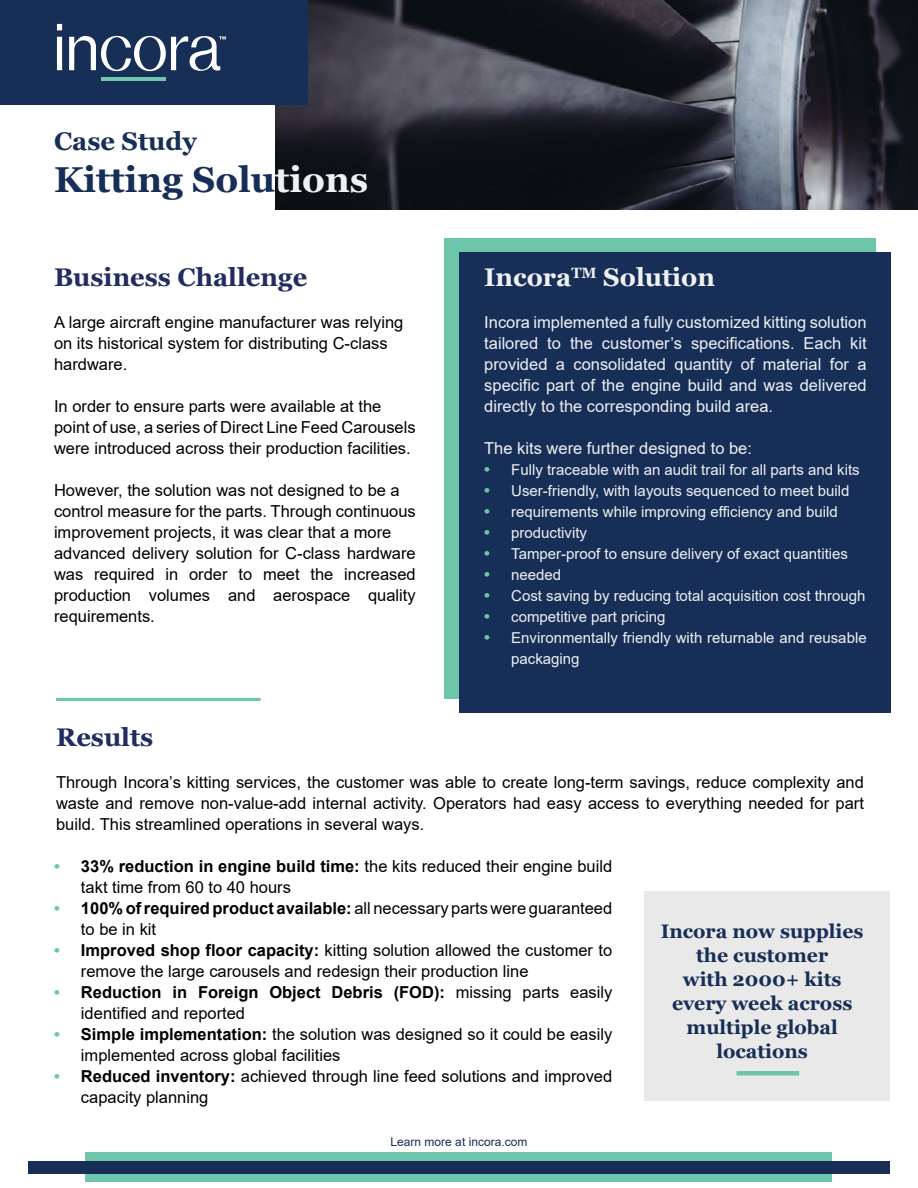
<style>
.page{position:relative;width:918px;height:1188px;background:#fff}
.page>*{position:absolute;margin:0;border:0;box-sizing:border-box;transform-origin:0 0}
.t1{font:700 36px "Georgia";color:#172e56}
.t2{font:700 25.5px "Georgia";color:#212c61}
.t3{font:700 25.5px "Georgia";color:#eff0f3}
.t4{font:700 25.5px "Georgia";color:#172e56}
.t5{font:700 19.5px/24px "Georgia";color:#172e56;text-align:center}
.t6{font:16.5px/21px "Arial";color:#000}
.t7{font:16.5px/21px "Arial";color:#eff0f3;text-align:justify}
.t8{font:15px/21px "Arial";color:#eff0f3}
.t9{font:12px "Arial";color:#172e56}
.s1{color:#eff0f3}
.s2{font-weight:700;font-size:16.5px;color:#6ec6aa}
.s3{font-weight:700;color:#6ec6aa}
.s4{font-weight:700}
</style>
<div class="page">
<div style="left:86px;top:1153px;width:746px;height:29px;background:#6dc6ab"></div>
<div style="left:28px;top:1161px;width:862px;height:13px;background:#172e56"></div>
<div style="left:445px;top:239px;width:431px;height:460px;background:#6ec6aa"></div>
<div style="left:460px;top:253px;width:431px;height:460px;background:#172e56"></div>
<img style="left:276px;top:0;width:642px;height:210px">
<div style="left:0;top:0;width:307px;height:105px;background:#172e56"></div>
<hr style="left:101px;top:77px;width:65px;height:4px;background:#6fc6aa">
<svg style="left:57px;top:24px;width:5px;height:46px"></svg>
<svg style="left:69px;top:36px;width:157px;height:35px"></svg>
<div style="left:645px;top:892px;width:245px;height:209px;background:#e9e9ea"></div>
<hr style="left:56px;top:698px;width:205px;height:3px;background:#6ec6aa">
<hr style="left:737px;top:1071px;width:62px;height:4px;background:#6ec6aa">
<h2 class="t4" style="left:54px;top:130px;width:144px">Case Study</h2>
<h1 class="t1" style="left:54px;top:164px;width:316px">Kitting Solu<span class="s1">tions</span></h1>
<h2 class="t2" style="left:54px;top:267px;width:255px">Business Challenge</h2>
<p class="t6" style="left:54px;top:313px;width:351px">A large aircraft engine manufacturer was relying on its historical system for distributing C-class hardware.</p>
<p class="t6" style="left:54px;top:397px;width:363px">In order to ensure parts were available at the point of use, a series of Direct Line Feed Carousels were introduced across their production facilities.</p>
<p class="t6" style="left:54px;top:481px;width:363px">However, the solution was not designed to be a control measure for the parts. Through continuous improvement projects, it was clear that a more advanced delivery solution for C-class hardware was required in order to meet the increased production volumes and aerospace quality requirements.</p>
<h2 class="t3" style="left:484px;top:267px;width:232px">Incora<sup>TM</sup> Solution</h2>
<p class="t7" style="left:484px;top:313px;width:384px">Incora implemented a fully customized kitting solution tailored to the customer’s specifications. Each kit provided a consolidated quantity of material for a specific part of the engine build and was delivered directly to the corresponding build area.</p>
<p class="t7" style="left:484px;top:439px;width:269px">The kits were further designed to be:</p>
<p class="t8" style="left:484px;top:461px;width:377px"><span class="s2">•</span> Fully traceable with an audit trail for all parts and kits</p>
<p class="t8" style="left:484px;top:482px;width:367px"><span class="s2">•</span> User-friendly, with layouts sequenced to meet build</p>
<p class="t8" style="left:484px;top:503px;width:355px"><span class="s2">•</span> requirements while improving efficiency and build</p>
<p class="t8" style="left:484px;top:524px;width:104px"><span class="s2">•</span> productivity</p>
<p class="t8" style="left:484px;top:545px;width:365px"><span class="s2">•</span> Tamper-proof to ensure delivery of exact quantities</p>
<p class="t8" style="left:484px;top:566px;width:79px"><span class="s2">•</span> needed</p>
<p class="t8" style="left:484px;top:587px;width:383px"><span class="s2">•</span> Cost saving by reducing total acquisition cost through</p>
<p class="t8" style="left:484px;top:608px;width:183px"><span class="s2">•</span> competitive part pricing</p>
<p class="t8" style="left:511px;top:629px;width:357px;text-indent:-27px"><span class="s2">•</span> Environmentally friendly with returnable and reusable packaging</p>
<h2 class="t2" style="left:56px;top:726px;width:99px">Results</h2>
<p class="t6" style="left:56px;top:773px;width:809px;text-align:justify">Through Incora’s kitting services, the customer was able to create long-term savings, reduce complexity and waste and remove non-value-add internal activity. Operators had easy access to everything needed for part build. This streamlined operations in several ways.</p>
<p class="t6" style="left:81px;top:858px;width:533px;text-indent:-27px"><span class="s3">•</span> <span class="s4">33% reduction in engine build time:</span> the kits reduced their engine build takt time from 60 to 40 hours</p>
<p class="t6" style="left:81px;top:900px;width:533px;text-indent:-27px"><span class="s3">•</span> <span class="s4">100% of required product available:</span> all necessary parts were guaranteed to be in kit</p>
<p class="t6" style="left:81px;top:942px;width:533px;text-indent:-27px"><span class="s3">•</span> <span class="s4">Improved shop floor capacity:</span> kitting solution allowed the customer to remove the large carousels and redesign their production line</p>
<p class="t6" style="left:81px;top:984px;width:533px;text-indent:-27px"><span class="s3">•</span> <span class="s4">Reduction in Foreign Object Debris (FOD):</span> missing parts easily identified and reported</p>
<p class="t6" style="left:81px;top:1026px;width:533px;text-indent:-27px"><span class="s3">•</span> <span class="s4">Simple implementation:</span> the solution was designed so it could be easily implemented across global facilities</p>
<p class="t6" style="left:81px;top:1068px;width:533px;text-indent:-27px"><span class="s3">•</span> <span class="s4">Reduced inventory:</span> achieved through line feed solutions and improved capacity planning</p>
<p class="t9" style="left:391px;top:1137px;width:138px">Learn more at incora.com</p>
<p class="t5" style="left:661px;top:921px;width:204px">Incora now supplies the customer<br>with 2000+ kits every week across multiple global locations</p>
</div>
